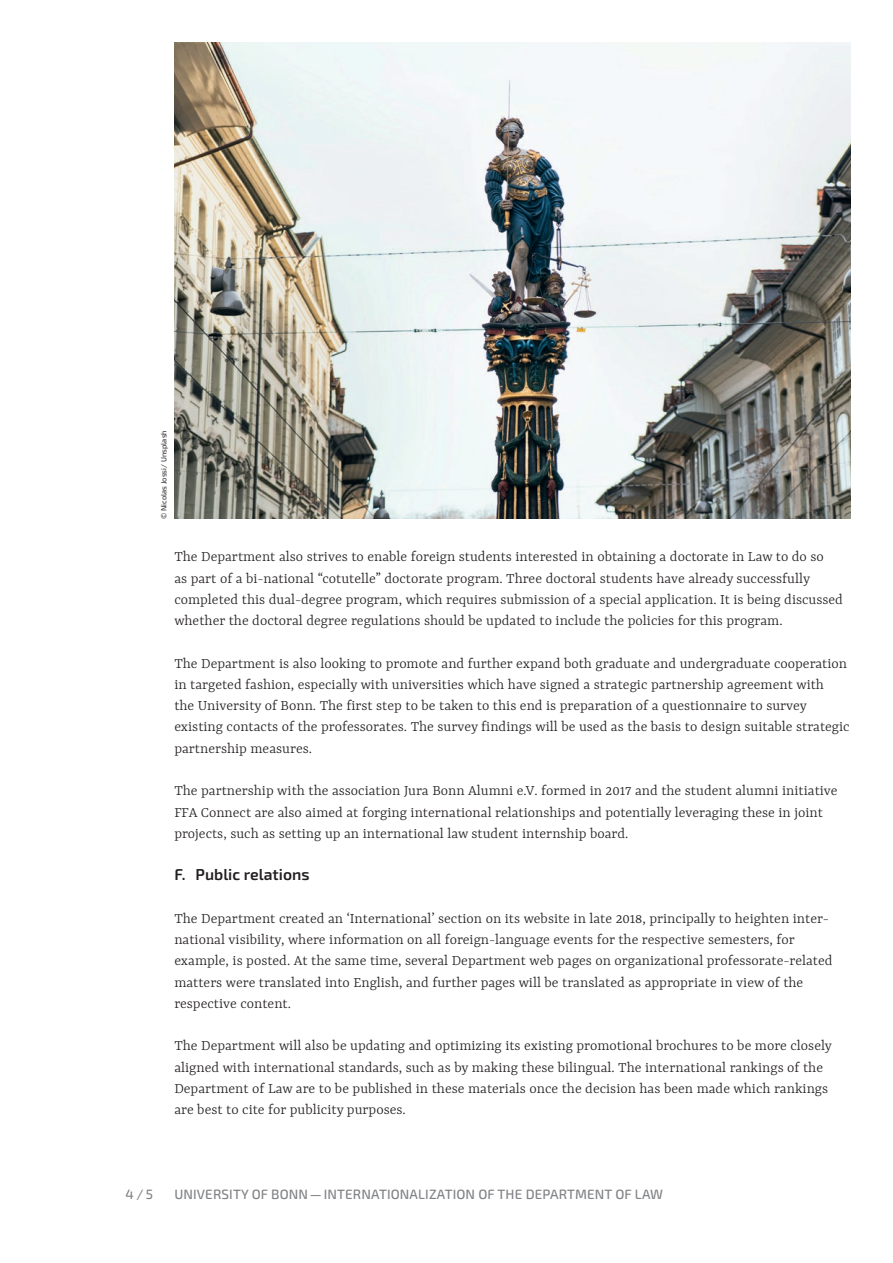
<style>
.page{position:relative;width:893px;height:1263px;background:#fff}
.page>*{position:absolute;margin:0;border:0;box-sizing:border-box;transform-origin:0 0}
.t1{font:300 15.75px/21.3px "Rasa";color:#231f20}
.t2{font:600 15.75px "Exo 2";color:#231f20}
.t3{font:500 13.5px "Exo 2";letter-spacing:.01em;color:#808285}
.t4{font:7.5px "Exo 2";color:#231f20}
</style>
<div class="page">
<img style="left:174px;top:43px;width:676px;height:476px">
<p class="t4" style="left:158px;top:519px;width:90px;rotate:-90deg">© Nicolas Jossi/ Unsplash</p>
<p class="t1" style="left:174px;top:547px;width:670px">The Department also strives to enable foreign students interested in obtaining a doctorate in Law to do so<br>as part of a bi-national “cotutelle” doctorate program. Three doctoral students have already successfully completed this dual-degree program, which requires submission of a special application. It is being discussed whether the doctoral degree regulations should be updated to include the policies for this program.</p>
<p class="t1" style="left:174px;top:653px;width:677px">The Department is also looking to promote and further expand both graduate and undergraduate cooperation in targeted fashion, especially with universities which have signed a strategic partnership agreement with<br>the University of Bonn. The first step to be taken to this end is preparation of a questionnaire to survey existing contacts of the professorates. The survey findings will be used as the basis to design suitable strategic partnership measures.</p>
<p class="t1" style="left:174px;top:781px;width:665px">The partnership with the association Jura Bonn Alumni e.V. formed in 2017 and the student alumni initiative<br>FFA Connect are also aimed at forging international relationships and potentially leveraging these in joint projects, such as setting up an international law student internship board.</p>
<p class="t2" style="left:174px;top:863px;width:137px">F. Public relations</p>
<p class="t1" style="left:174px;top:908px;width:660px">The Department created an ‘International’ section on its website in late 2018, principally to heighten inter&shy;national visibility, where information on all foreign-language events for the respective semesters, for example, is posted. At the same time, several Department web pages on organizational professorate-related matters were translated into English, and further pages will be translated as appropriate in view of the respective content.</p>
<p class="t1" style="left:174px;top:1036px;width:659px">The Department will also be updating and optimizing its existing promotional brochures to be more closely aligned with international standards, such as by making these bilingual. The international rankings of the Department of Law are to be published in these materials once the decision has been made which rankings are best to cite for publicity purposes.</p>
<p class="t3" style="left:126px;top:1185px;width:29px">4 / 5</p>
<p class="t3" style="left:174px;top:1185px;width:490px">UNIVERSITY OF BONN — INTERNATIONALIZATION OF THE DEPARTMENT OF LAW</p>
</div>
